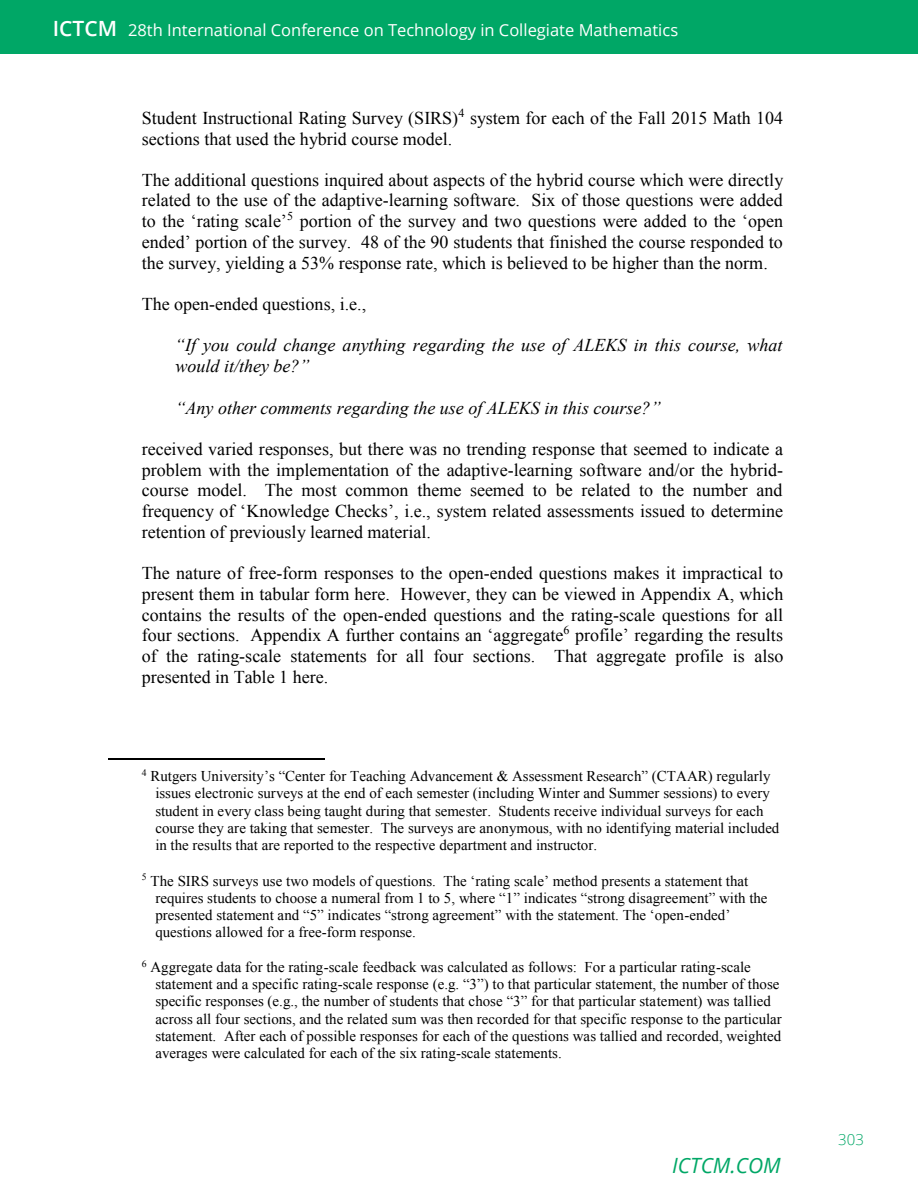
<style>
.page{position:relative;width:918px;height:1188px;background:#fff}
.page>*{position:absolute;margin:0;border:0;box-sizing:border-box;transform-origin:0 0}
.t1{font:italic 21px "Open Sans";color:#00a766}
.t2{font:18px/20.7px "Times New Roman";color:#000;text-align:justify}
.t3{font:italic 18px/20.7px "Times New Roman";color:#000}
.t4{font:16.5px "Open Sans";color:#fff}
.t5{font:15px/17.2px "Times New Roman";color:#000}
.t6{font:300 15px "Open Sans";color:#00a766}
.s1{font-weight:600;font-size:21px}
</style>
<div class="page">
<hr style="left:108px;top:759px;width:216px;height:1px;background:#000">
<div style="left:0;top:0;width:918px;height:54px;background:#00a766"></div>
<p class="t4" style="left:53px;top:19px;width:627px"><span class="s1">ICTCM</span> 28th International Conference on Technology in Collegiate Mathematics</p>
<p class="t2" style="left:142px;top:108px;width:643px">Student Instructional Rating Survey (SIRS)<sup>4</sup> system for each of the Fall 2015 Math 104 sections that used the hybrid course model.</p>
<p class="t2" style="left:142px;top:169px;width:643px">The additional questions inquired about aspects of the hybrid course which were directly related to the use of the adaptive-learning software. Six of those questions were added to the ‘rating scale’<sup>5</sup> portion of the survey and two questions were added to the ‘open ended’ portion of the survey. 48 of the 90 students that finished the course responded to the survey, yielding a 53% response rate, which is believed to be higher than the norm.</p>
<p class="t2" style="left:142px;top:293px;width:226px">The open-ended questions, i.e.,</p>
<p class="t3" style="left:175px;top:335px;width:609px">“If you could change anything regarding the use of ALEKS in this course, what would it/they be?”</p>
<p class="t3" style="left:176px;top:397px;width:487px">“Any other comments regarding the use of ALEKS in this course?”</p>
<p class="t2" style="left:142px;top:438px;width:643px">received varied responses, but there was no trending response that seemed to indicate a problem with the implementation of the adaptive-learning software and/or the hybrid&shy;course model. The most common theme seemed to be related to the number and frequency of ‘Knowledge Checks’, i.e., system related assessments issued to determine retention of previously learned material.</p>
<p class="t2" style="left:142px;top:562px;width:643px">The nature of free-form responses to the open-ended questions makes it impractical to present them in tabular form here. However, they can be viewed in Appendix A, which contains the results of the open-ended questions and the rating-scale questions for all four sections. Appendix A further contains an ‘aggregate<sup>6</sup> profile’ regarding the results of the rating-scale statements for all four sections. That aggregate profile is also presented in Table 1 here.</p>
<p class="t5" style="left:155px;top:767px;width:626px;text-indent:-13px"><sup>4</sup> Rutgers University’s “Center for Teaching Advancement &amp; Assessment Research” (CTAAR) regularly issues electronic surveys at the end of each semester (including Winter and Summer sessions) to every student in every class being taught during that semester. Students receive individual surveys for each course they are taking that semester. The surveys are anonymous, with no identifying material included in the results that are reported to the respective department and instructor.</p>
<p class="t5" style="left:155px;top:872px;width:614px;text-indent:-13px"><sup>5</sup> The SIRS surveys use two models of questions. The ‘rating scale’ method presents a statement that requires students to choose a numeral from 1 to 5, where “1” indicates “strong disagreement” with the presented statement and “5” indicates “strong agreement” with the statement. The ‘open-ended’ questions allowed for a free-form response.</p>
<p class="t5" style="left:155px;top:958px;width:628px;text-indent:-13px"><sup>6</sup> Aggregate data for the rating-scale feedback was calculated as follows: For a particular rating-scale statement and a specific rating-scale response (e.g. “3”) to that particular statement, the number of those specific responses (e.g., the number of students that chose “3” for that particular statement) was tallied across all four sections, and the related sum was then recorded for that specific response to the particular statement. After each of possible responses for each of the questions was tallied and recorded, weighted averages were calculated for each of the six rating-scale statements.</p>
<p class="t1" style="left:672px;top:1151px;width:110px">ICTCM.COM</p>
<p class="t6" style="left:838px;top:1130px;width:27px">303</p>
</div>
